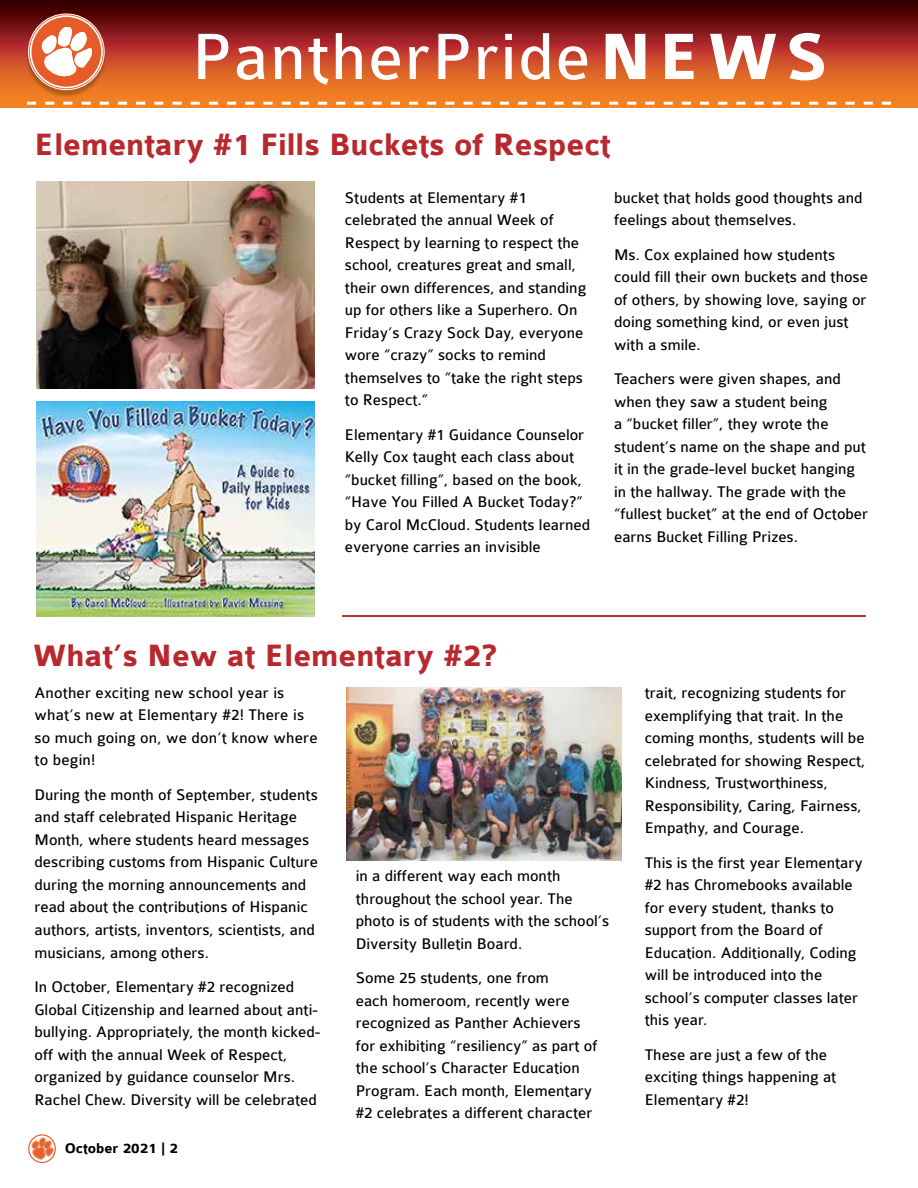
<style>
.page{position:relative;width:918px;height:1188px;background:#fff}
.page>*{position:absolute;margin:0;border:0;box-sizing:border-box;transform-origin:0 0}
.t1{font:700 33px "Colaborate";color:#b8292f}
.t2{font:16.5px/22.5px "Colaborate";color:#000}
.t3{font:700 15px "Colaborate";color:#000}
</style>
<div class="page">
<img style="left:29px;top:1135px;width:26px;height:27px">
<div style="left:28px;top:1134px;width:28px;height:29px;border:1px solid #e75b29;border-radius:50%"></div>
<svg style="left:0;top:0;width:918px;height:107px;background:#993616"></svg>
<div style="left:25px;top:16px;width:82px;height:82px;background:#000;opacity:.25"></div>
<svg style="left:29px;top:14px;width:75px;height:76px;background:#ea784f"></svg>
<div style="left:30px;top:15px;width:73px;height:73px;border:2px solid #fff;border-radius:50%"></div>
<svg style="left:42px;top:27px;width:50px;height:49px"></svg>
<svg style="left:198px;top:33px;width:626px;height:52px"></svg>
<svg style="left:27px;top:102px;width:864px;height:3px"></svg>
<hr style="left:342px;top:615px;width:524px;height:1px;background:#b8292f">
<hr style="left:342px;top:616px;width:524px;height:1px;background:#b8292f">
<img style="left:36px;top:182px;width:279px;height:206px">
<img style="left:347px;top:687px;width:274px;height:173px">
<img style="left:36px;top:401px;width:279px;height:216px">
<h1 class="t1" style="left:35px;top:128px;width:578px">Elementary #1 Fills Buckets of Respect</h1>
<p class="t2" style="left:345px;top:186px;width:243px">Students at Elementary #1 celebrated the annual Week of<br>Respect by learning to respect the school, creatures great and small, their own differences, and standing up for others like a Superhero. On<br>Friday’s Crazy Sock Day, everyone wore “crazy” socks to remind themselves to “take the right steps to Respect.”</p>
<p class="t2" style="left:345px;top:423px;width:247px">Elementary #1 Guidance Counselor Kelly Cox taught each class about “bucket filling”, based on the book, “Have You Filled A Bucket Today?” by Carol McCloud. Students learned everyone carries an invisible</p>
<p class="t2" style="left:614px;top:186px;width:250px">bucket that holds good thoughts and feelings about themselves.</p>
<p class="t2" style="left:614px;top:243px;width:255px">Ms. Cox explained how students could fill their own buckets and those of others, by showing love, saying or doing something kind, or even just with a smile.</p>
<p class="t2" style="left:614px;top:368px;width:256px">Teachers were given shapes, and when they saw a student being<br>a “bucket filler”, they wrote the student’s name on the shape and put it in the grade-level bucket hanging in the hallway. The grade with the “fullest bucket” at the end of October earns Bucket Filling Prizes.</p>
<h1 class="t1" style="left:33px;top:638px;width:465px">What’s New at Elementary #2?</h1>
<p class="t2" style="left:35px;top:682px;width:285px">Another exciting new school year is what’s new at Elementary #2! There is so much going on, we don’t know where to begin!</p>
<p class="t2" style="left:35px;top:784px;width:285px">During the month of September, students and staff celebrated Hispanic Heritage Month, where students heard messages describing customs from Hispanic Culture during the morning announcements and read about the contributions of Hispanic authors, artists, inventors, scientists, and musicians, among others.</p>
<p class="t2" style="left:35px;top:976px;width:287px">In October, Elementary #2 recognized Global Citizenship and learned about anti&shy;bullying. Appropriately, the month kicked&shy;off with the annual Week of Respect, organized by guidance counselor Mrs.<br>Rachel Chew. Diversity will be celebrated</p>
<p class="t2" style="left:356px;top:865px;width:255px">in a different way each month throughout the school year. The photo is of students with the school’s<br>Diversity Bulletin Board.</p>
<p class="t2" style="left:356px;top:967px;width:243px">Some 25 students, one from<br>each homeroom, recently were recognized as Panther Achievers for exhibiting “resiliency” as part of the school’s Character Education Program. Each month, Elementary #2 celebrates a different character</p>
<p class="t3" style="left:65px;top:1140px;width:115px">October 2021 | 2</p>
<p class="t2" style="left:645px;top:682px;width:222px">trait, recognizing students for exemplifying that trait. In the coming months, students will be celebrated for showing Respect,<br>Kindness, Trustworthiness,<br>Responsibility, Caring, Fairness,<br>Empathy, and Courage.</p>
<p class="t2" style="left:645px;top:851px;width:220px">This is the first year Elementary #2 has Chromebooks available for every student, thanks to support from the Board of<br>Education. Additionally, Coding will be introduced into the school’s computer classes later this year.</p>
<p class="t2" style="left:645px;top:1043px;width:193px">These are just a few of the exciting things happening at<br>Elementary #2!</p>
</div>
